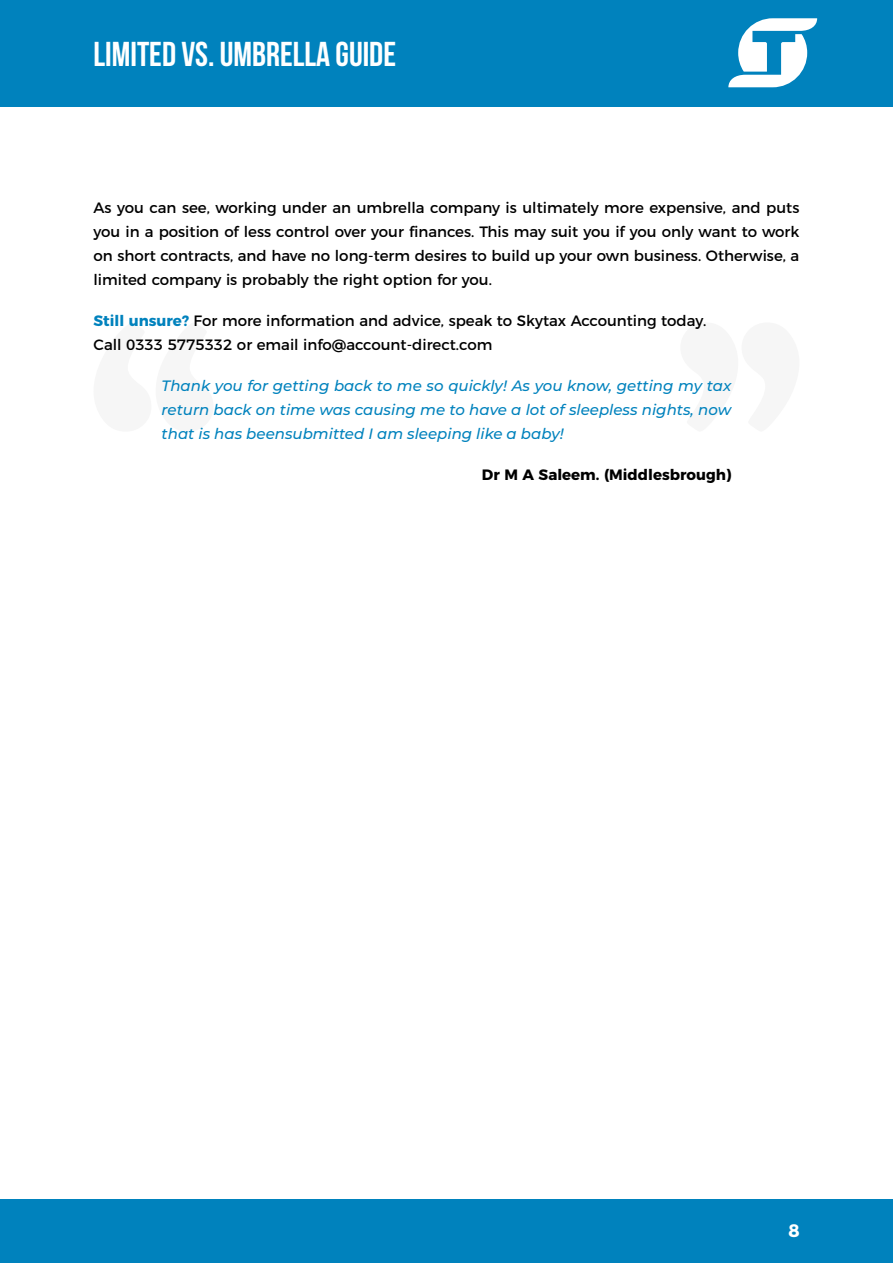
<style>
.page{position:relative;width:893px;height:1263px;background:#fff}
.page>*{position:absolute;margin:0;border:0;box-sizing:border-box;transform-origin:0 0}
.t1{font:34.5px "Bebas Neue";color:#fff}
.t2{font:700 18px "Montserrat";color:#fff}
.t3{font:15px/24px "Montserrat";color:#000;text-align:justify}
.t4{font:italic 500 15px/24px "Montserrat";color:#0082bd;text-align:justify}
.t5{font:700 15px "Montserrat";color:#000}
.s1{font-weight:700;color:#0082bd}
</style>
<div class="page">
<div style="left:0;top:0;width:893px;height:106px;background:#0082bd"></div>
<div style="left:0;top:1199px;width:893px;height:64px;background:#0082bd"></div>
<svg style="left:728px;top:18px;width:89px;height:70px"></svg>
<h1 class="t1" style="left:94px;top:35px;width:304px">LIMITED VS. UMBRELLA GUIDE</h1>
<p class="t3" style="left:94px;top:194px;width:707px">As you can see, working under an umbrella company is ultimately more expensive, and puts you in a position of less control over your finances. This may suit you if you only want to work on short contracts, and have no long-term desires to build up your own business. Otherwise, a limited company is probably the right option for you.</p>
<p class="t3" style="left:94px;top:307px;width:614px"><span class="s1">Still unsure?</span> For more information and advice, speak to Skytax Accounting today.<br>Call 0333 5775332 or email info@account-direct.com</p>
<p class="t4" style="left:162px;top:373px;width:571px">Thank you for getting back to me so quickly! As you know, getting my tax return back on time was causing me to have a lot of sleepless nights, now that is has beensubmitted I am sleeping like a baby!</p>
<p class="t5" style="left:482px;top:462px;width:251px">Dr M A Saleem. (Middlesbrough)</p>
<p class="t2" style="left:788px;top:1215px;width:13px">8</p>
</div>
